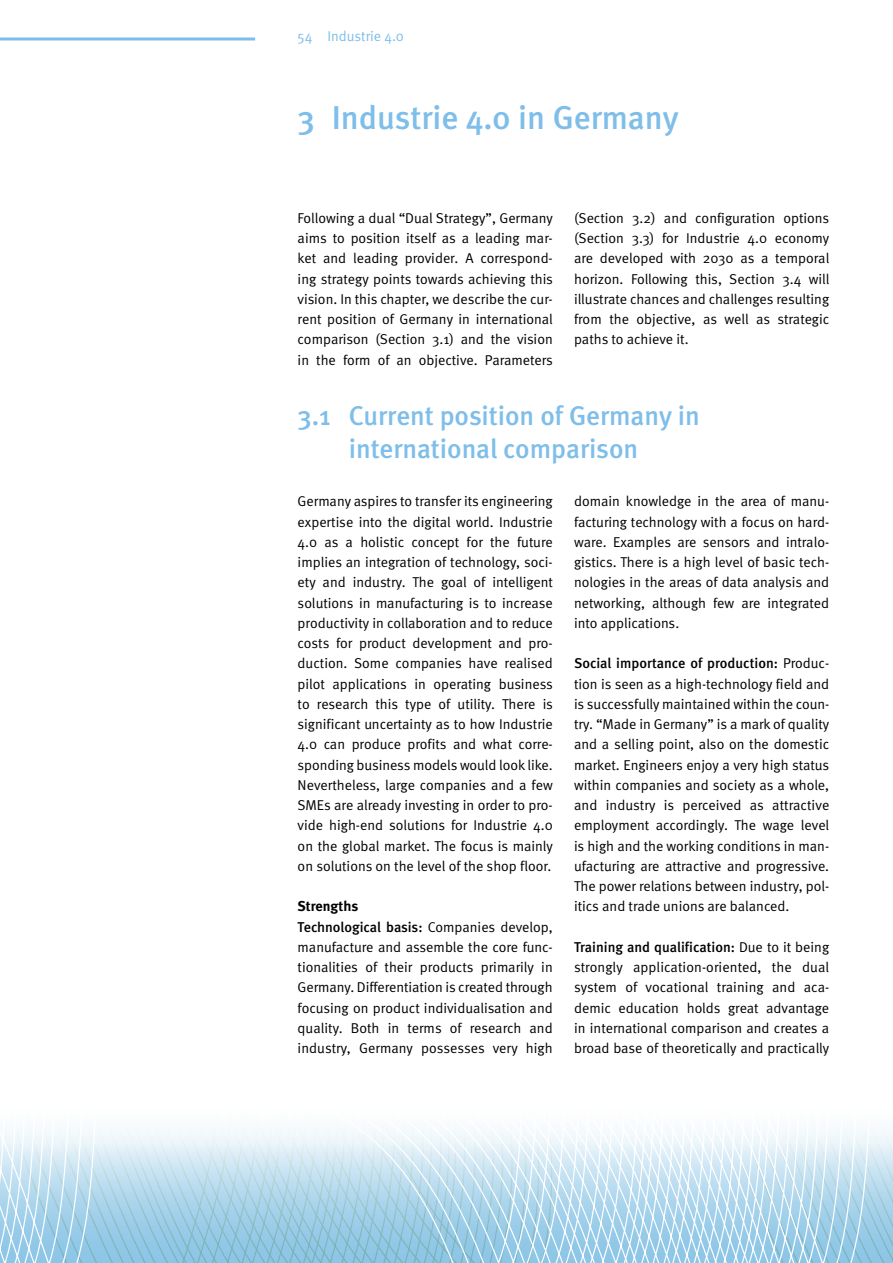
<style>
.page{position:relative;width:893px;height:1263px;background:#fff}
.page>*{position:absolute;margin:0;border:0;box-sizing:border-box;transform-origin:0 0}
.t1{font:500 33px "Meta";color:#7ebee9}
.t2{font:500 27px/32.4px "Meta";color:#7ebee9;text-align:center}
.t3{font:14.25px/20.2px "Meta Normal";color:#000;text-align:justify}
.t4{font:500 14.25px/20.2px "Meta";color:#000}
.t5{font:14.25px "Meta Normal";color:#7ebee9}
.s1{font-family:"Meta Normal";font-weight:400}
.s2{font-weight:700}
</style>
<div class="page">
<hr style="left:0;top:38px;width:255px;height:3px;background:#7ebee9">
<svg style="left:0;top:1128px;width:893px;height:135px"></svg>
<p class="t5" style="left:298px;top:27px;width:108px">54 Industrie 4.0</p>
<h1 class="t1" style="left:298px;top:98px;width:383px">3 Industrie 4.0 in Germany</h1>
<p class="t3" style="left:298px;top:208px;width:257px">Following a dual “Dual Strategy”, Germany aims to position itself as a leading mar&shy;ket and leading provider. A correspond&shy;ing strategy points towards achieving this vision. In this chapter, we describe the cur&shy;rent position of Germany in international comparison (Section 3.1) and the vision in the form of an objective. Parameters</p>
<p class="t3" style="left:574px;top:208px;width:257px">(Section 3.2) and configuration options (Section 3.3) for Industrie 4.0 economy are developed with 2030 as a temporal horizon. Following this, Section 3.4 will illustrate chances and challenges resulting from the objective, as well as strategic paths to achieve it.</p>
<h2 class="t2" style="left:298px;top:400px;width:404px">3.1 Current position of Germany in international comparison</h2>
<p class="t3" style="left:574px;top:491px;width:257px">domain knowledge in the area of manu&shy;facturing technology with a focus on hard&shy;ware. Examples are sensors and intralo&shy;gistics. There is a high level of basic tech&shy;nologies in the areas of data analysis and networking, although few are integrated into applications.</p>
<p class="t4" style="left:574px;top:653px;width:257px">Social importance of production: <span class="s1">Produc-</span></p>
<p class="t3" style="left:574px;top:673px;width:257px">tion is seen as a high-technology field and is successfully maintained within the coun&shy;try. “Made in Germany” is a mark of quality and a selling point, also on the domestic market. Engineers enjoy a very high status within companies and society as a whole, and industry is perceived as attractive employment accordingly. The wage level is high and the working conditions in man&shy;ufacturing are attractive and progressive.<br>The power relations between industry, pol&shy;itics and trade unions are balanced.</p>
<p class="t4" style="left:574px;top:937px;width:257px">Training and qualification: <span class="s1">Due to it being</span></p>
<p class="t3" style="left:574px;top:957px;width:257px">strongly application-oriented, the dual system of vocational training and aca&shy;demic education holds great advantage in international comparison and creates a broad base of theoretically and practically</p>
<p class="t3" style="left:298px;top:491px;width:257px">Germany aspires to transfer its engineering expertise into the digital world. Industrie 4.0 as a holistic concept for the future implies an integration of technology, soci&shy;ety and industry. The goal of intelligent solutions in manufacturing is to increase productivity in collaboration and to reduce costs for product development and pro&shy;duction. Some companies have realised pilot applications in operating business to research this type of utility. There is significant uncertainty as to how Industrie 4.0 can produce profits and what corre&shy;sponding business models would look like.<br>Nevertheless, large companies and a few SMEs are already investing in order to pro&shy;vide high-end solutions for Industrie 4.0 on the global market. The focus is mainly on solutions on the level of the shop floor.</p>
<p class="t4" style="left:298px;top:896px;width:257px"><span class="s2">Strengths<br></span>Technological basis: <span class="s1">Companies develop,</span></p>
<p class="t3" style="left:298px;top:936px;width:257px">manufacture and assemble the core func&shy;tionalities of their products primarily in Germany. Differentiation is created through focusing on product individualisation and quality. Both in terms of research and industry, Germany possesses very high</p>
</div>
